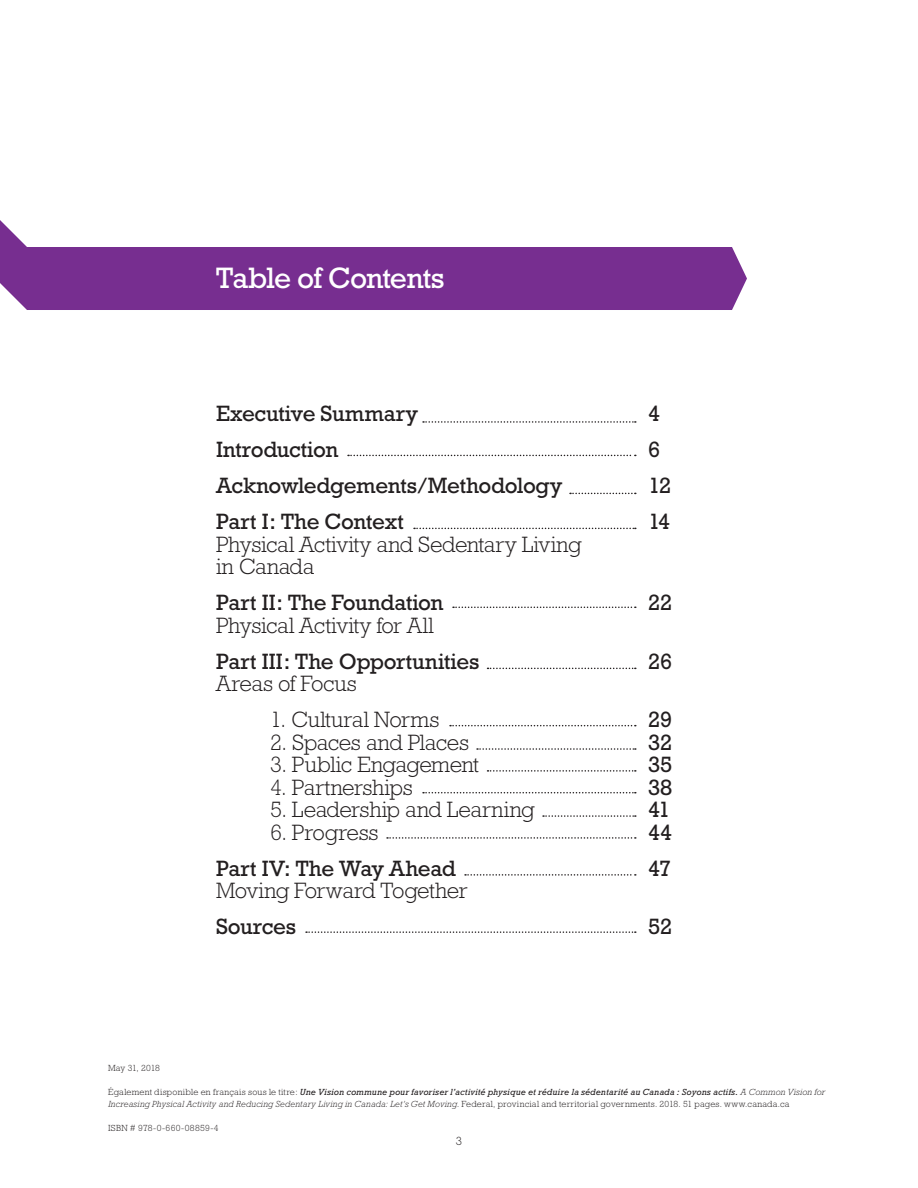
<style>
.page{position:relative;width:918px;height:1188px;background:#fff}
.page>*{position:absolute;margin:0;border:0;box-sizing:border-box;transform-origin:0 0}
.t1{font:30px "Rockwell";letter-spacing:-.035em;color:#fff}
.t2{font:300 22.5px/22.5px "Rockwell";letter-spacing:-.015em;color:#231f20}
.t3{font:22.5px "Rockwell";letter-spacing:-.015em;color:#231f20}
.t4{font:300 12px "Rockwell";color:#231f20}
.t5{font:300 9px/12px "Rockwell";letter-spacing:.03em;color:#231f20}
.t6{font:300 9px "Rockwell";letter-spacing:-.01em;color:#231f20}
.s1{font-weight:400;font-style:italic}
.s2{font-style:italic}
</style>
<div class="page">
<svg style="left:0;top:220px;width:747px;height:90px;fill:#772e90"></svg>
<svg style="left:423px;top:421px;width:213px;height:2px"></svg>
<svg style="left:348px;top:455px;width:288px;height:1px"></svg>
<svg style="left:570px;top:493px;width:66px;height:1px"></svg>
<svg style="left:414px;top:528px;width:222px;height:1px"></svg>
<svg style="left:453px;top:607px;width:183px;height:1px"></svg>
<svg style="left:488px;top:668px;width:148px;height:1px"></svg>
<svg style="left:450px;top:725px;width:186px;height:1px"></svg>
<svg style="left:477px;top:748px;width:159px;height:2px"></svg>
<svg style="left:488px;top:770px;width:148px;height:2px"></svg>
<svg style="left:423px;top:792px;width:213px;height:1px"></svg>
<svg style="left:543px;top:815px;width:93px;height:2px"></svg>
<svg style="left:387px;top:837px;width:249px;height:2px"></svg>
<svg style="left:465px;top:874px;width:171px;height:2px"></svg>
<svg style="left:306px;top:931px;width:330px;height:2px"></svg>
<p class="t1" style="left:216px;top:261px;width:230px">Table of Contents</p>
<p class="t3" style="left:216px;top:400px;width:204px">Executive Summary</p>
<p class="t3" style="left:648px;top:400px;width:14px">4</p>
<p class="t3" style="left:216px;top:436px;width:124px">Introduction</p>
<p class="t3" style="left:648px;top:436px;width:14px">6</p>
<p class="t3" style="left:216px;top:472px;width:348px">Acknowledgements/Methodology</p>
<p class="t3" style="left:648px;top:472px;width:25px">12</p>
<p class="t3" style="left:216px;top:508px;width:189px">Part I: The Context</p>
<p class="t3" style="left:648px;top:508px;width:24px">14</p>
<p class="t2" style="left:216px;top:533px;width:367px">Physical Activity and Sedentary Living in Canada</p>
<p class="t3" style="left:216px;top:589px;width:229px">Part II: The Foundation</p>
<p class="t3" style="left:648px;top:589px;width:26px">22</p>
<p class="t2" style="left:216px;top:614px;width:219px">Physical Activity for All</p>
<p class="t3" style="left:216px;top:648px;width:265px">Part III: The Opportunities</p>
<p class="t3" style="left:648px;top:648px;width:26px">26</p>
<p class="t2" style="left:216px;top:672px;width:142px">Areas of Focus</p>
<p class="t2" style="left:270px;top:708px;width:171px">1. Cultural Norms</p>
<p class="t3" style="left:648px;top:706px;width:26px">29</p>
<p class="t2" style="left:270px;top:731px;width:201px">2. Spaces and Places</p>
<p class="t3" style="left:648px;top:729px;width:26px">32</p>
<p class="t2" style="left:270px;top:753px;width:211px">3. Public Engagement</p>
<p class="t3" style="left:648px;top:751px;width:26px">35</p>
<p class="t2" style="left:270px;top:776px;width:144px">4. Partnerships</p>
<p class="t3" style="left:648px;top:774px;width:26px">38</p>
<p class="t2" style="left:270px;top:798px;width:266px">5. Leadership and Learning</p>
<p class="t3" style="left:648px;top:796px;width:24px">41</p>
<p class="t2" style="left:270px;top:821px;width:110px">6. Progress</p>
<p class="t3" style="left:648px;top:819px;width:26px">44</p>
<p class="t3" style="left:216px;top:855px;width:241px">Part IV: The Way Ahead</p>
<p class="t3" style="left:648px;top:855px;width:25px">47</p>
<p class="t2" style="left:216px;top:879px;width:253px">Moving Forward Together</p>
<p class="t3" style="left:216px;top:913px;width:82px">Sources</p>
<p class="t3" style="left:648px;top:913px;width:26px">52</p>
<p class="t6" style="left:108px;top:1063px;width:53px">May 31, 2018</p>
<p class="t5" style="left:108px;top:1086px;width:718px">Également disponible en français sous le titre: <span class="s1">Une Vision commune pour favoriser l’activité physique et réduire la sédentarité au Canada : Soyons actifs.</span> <span class="s2">A Common Vision for<br>Increasing Physical Activity and Reducing Sedentary Living in Canada: Let’s Get Moving.</span> Federal, provincial and territorial governments. 2018. 51 pages. www.canada.ca</p>
<p class="t5" style="left:108px;top:1122px;width:112px">ISBN # 978-0-660-08859-4</p>
<p class="t4" style="left:456px;top:1135px;width:8px">3</p>
</div>
